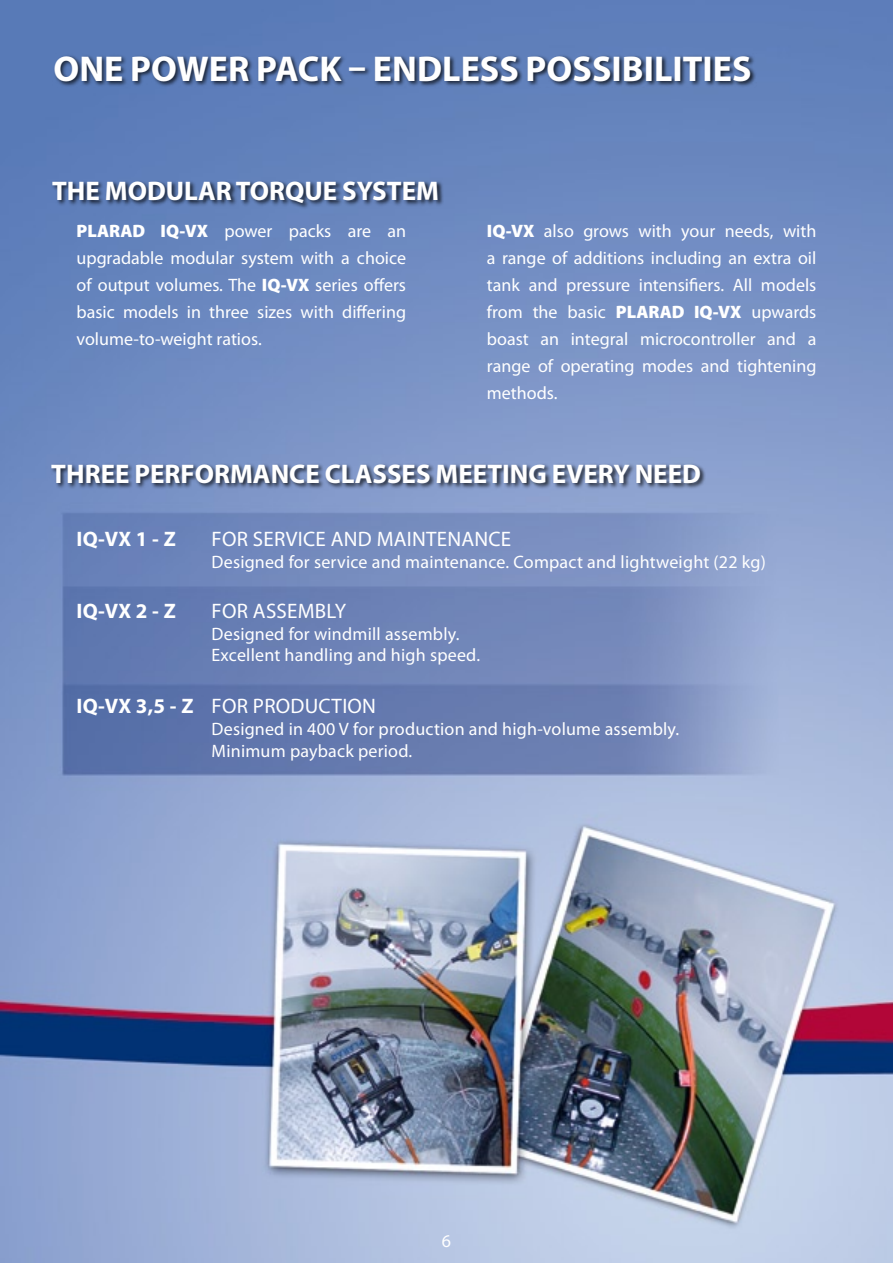
<style>
.page{position:relative;width:893px;height:1263px;background:#fff}
.page>*{position:absolute;margin:0;border:0;box-sizing:border-box;transform-origin:0 0}
.t1{font:700 36px "Myriad Pro";color:#fff}
.t2{font:700 27px "Myriad Pro";color:#fff}
.t3{font:21px "Myriad Pro";letter-spacing:.01em;color:#fff}
.t4{font:700 21px "Myriad Pro";letter-spacing:.01em;color:#fff}
.t5{font:18px/27px "Myriad Pro";letter-spacing:.01em;color:#fff}
.s1{font-weight:900}
.s2{font-weight:700}
</style>
<div class="page">
<img style="left:0;top:0;width:893px;height:1263px">
<div style="left:50px;top:462px;width:656px;height:27px;background:#000;opacity:.75"></div>
<div style="left:52px;top:54px;width:705px;height:34px;background:#000;opacity:.75"></div>
<div style="left:50px;top:180px;width:394px;height:29px;background:#000;opacity:.75"></div>
<h1 class="t1" style="left:54px;top:45px;width:700px">ONE POWER PACK – ENDLESS POSSIBILITIES</h1>
<h2 class="t2" style="left:52px;top:173px;width:388px">THE MODULAR TORQUE SYSTEM</h2>
<p class="t5" style="left:77px;top:217px;width:331px;text-align:justify"><span class="s1">PLARAD IQ-VX</span> power packs are an upgradable modular system with a choice of output volumes. The <span class="s1">IQ-VX</span> series offers basic models in three sizes with differing volume-to-weight ratios.</p>
<p class="t5" style="left:487px;top:217px;width:331px;text-align:justify"><span class="s1">IQ-VX</span> also grows with your needs, with a range of additions including an extra oil tank and pressure intensifiers. All models from the basic <span class="s1">PLARAD IQ-VX</span> upwards boast an integral microcontroller and a range of operating modes and tightening methods.</p>
<h2 class="t2" style="left:51px;top:456px;width:651px">THREE PERFORMANCE CLASSES MEETING EVERY NEED</h2>
<p class="t4" style="left:77px;top:525px;width:101px">IQ-VX 1 - Z</p>
<p class="t3" style="left:212px;top:526px;width:301px">FOR SERVICE AND MAINTENANCE</p>
<p class="t5" style="left:212px;top:548px;width:556px">Designed for service and maintenance. Compact and lightweight (22 kg)</p>
<p class="t4" style="left:77px;top:597px;width:101px">IQ-VX 2 - Z</p>
<p class="t3" style="left:212px;top:598px;width:136px">FOR ASSEMBLY</p>
<p class="t5" style="left:212px;top:622px;width:270px;line-height:21.6px">Designed for windmill assembly.<br>Excellent handling and high speed.</p>
<p class="t3" style="left:77px;top:693px;width:301px"><span class="s2">IQ-VX 3,5 - Z</span> FOR PRODUCTION</p>
<p class="t5" style="left:212px;top:718px;width:469px;line-height:21.6px">Designed in 400 V for production and high-volume assembly.<br>Minimum payback period.</p>
<p class="t5" style="left:442px;top:1227px;width:11px">6</p>
</div>
